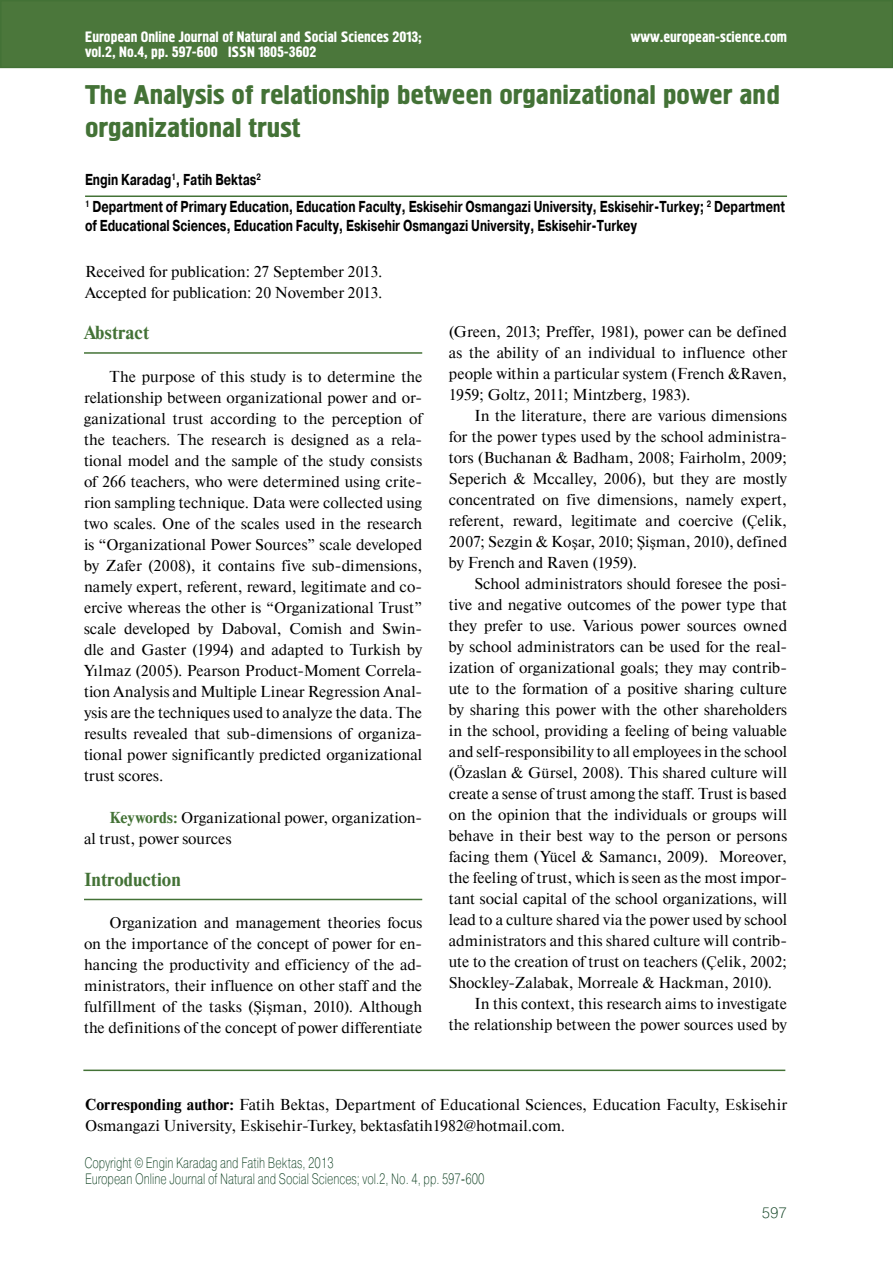
<style>
.page{position:relative;width:893px;height:1263px;background:#fff}
.page>*{position:absolute;margin:0;border:0;box-sizing:border-box;transform-origin:0 0}
.t1{font:27px/32.4px "Hermes C";color:#437236;scale:1.11 1}
.t2{font:700 18.75px "Newton C";color:#437236}
.t3{font:15.75px/21px "Newton C";letter-spacing:.005em;color:#000;text-align:justify}
.t4{font:700 15.75px/27.5px "Pragmatica C";color:#000;scale:.75 1}
.t5{font:15px "Pragmatica Light C";color:#0d3f20;scale:.75 1}
.t6{font:15px/15.5px "Hermes C";color:#fff}
.t7{font:15px "Pragmatica Light C";color:#0d3f20}
.s1{font-family:"Times New Roman"}
.s2{font-weight:700;color:#437236}
.s3{font-weight:700}
</style>
<div class="page">
<div style="left:1px;top:1px;width:891px;height:66px;background:#4b773b"></div>
<div style="left:0;top:0;width:892px;height:68px;border:2px solid #437236"></div>
<hr style="left:83px;top:1070px;width:702px;height:1px;background:#437236">
<hr style="left:85px;top:196px;width:702px;height:1px;background:#437236">
<hr style="left:84px;top:352px;width:338px;height:2px;background:#437236">
<hr style="left:84px;top:899px;width:338px;height:1px;background:#437236">
<p class="t6" style="left:228px;top:29px;width:195px;text-indent:-143px">European Online Journal of Natural and Social Sciences 2013;<br>ISSN 1805-3602</p>
<p class="t6" style="left:630px;top:30px;width:158px">www.european-science.com</p>
<p class="t6" style="left:85px;top:45px;width:134px">vol.2, No.4, pp. 597-600</p>
<h1 class="t1" style="left:85px;top:80px;width:627px">The Analysis of relationship between organizational power and organizational trust</h1>
<p class="t4" style="left:85px;top:167px;width:934px">Engin Karadag<sup>1</sup>, Fatih Bektas<sup>2<br>1</sup> Department of Primary Education, Education Faculty, Eskisehir Osmangazi University, Eskisehir-Turkey; <sup>2</sup> Department</p>
<p class="t4" style="left:85px;top:213px;width:737px">of Educational Sciences, Education Faculty, Eskisehir Osmangazi University, Eskisehir-Turkey</p>
<p class="t3" style="left:85px;top:262px;width:299px">Received for publication: 27 September 2013.<br>Accepted for publication: 20 November 2013.</p>
<p class="t2" style="left:84px;top:325px;width:67px">Abstract</p>
<p class="t3" style="left:84px;top:367px;width:340px;text-indent:26px">The purpose of this study is to determine the relationship between organizational power and or&shy;ganizational trust according to the perception of the teachers. The research is designed as a rela&shy;tional model and the sample of the study consists of 266 teachers, who were determined using crite&shy;rion sampling technique. Data were collected using two scales. One of the scales used in the research is “Organizational Power Sources” scale developed by Zafer (2008), it contains five sub-dimensions, namely expert, referent, reward, legitimate and co&shy;ercive whereas the other is “Organizational Trust” scale developed by Daboval, Comish and Swin&shy;dle and Gaster (1994) and adapted to Turkish by Y<span class="s1">ı</span>lmaz (2005). Pearson Product-Moment Correla&shy;tion Analysis and Multiple Linear Regression Anal&shy;ysis are the techniques used to analyze the data. The results revealed that sub-dimensions of organiza&shy;tional power significantly predicted organizational trust scores.</p>
<p class="t3" style="left:84px;top:808px;width:340px;text-indent:26px"><span class="s2">Keywords:</span> Organizational power, organization&shy;al trust, power sources</p>
<p class="t2" style="left:84px;top:872px;width:98px">Introduction</p>
<p class="t3" style="left:84px;top:913px;width:340px;text-indent:26px">Organization and management theories focus on the importance of the concept of power for en&shy;hancing the productivity and efficiency of the ad&shy;ministrators, their influence on other staff and the fulfillment of the tasks (<span class="s1">Ş</span>i<span class="s1">ş</span>man, 2010). Although the definitions of the concept of power differentiate</p>
<p class="t3" style="left:449px;top:322px;width:340px">(Green, 2013; Preffer, 1981), power can be defined as the ability of an individual to influence other people within a particular system (French &amp;Raven, 1959; Goltz, 2011; Mintzberg, 1983).</p>
<p class="t3" style="left:449px;top:406px;width:340px;text-indent:26px">In the literature, there are various dimensions for the power types used by the school administra&shy;tors (Buchanan &amp; Badham, 2008; Fairholm, 2009; Seperich &amp; Mccalley, 2006), but they are mostly concentrated on five dimensions, namely expert, referent, reward, legitimate and coercive (<span class="s1">Ç</span>elik, 2007; Sezgin &amp; Ko<span class="s1">ş</span>ar, 2010; <span class="s1">Ş</span>i<span class="s1">ş</span>man, 2010), defined by French and Raven (1959).</p>
<p class="t3" style="left:474px;top:574px;width:314px">School administrators should foresee the posi-</p>
<p class="t3" style="left:449px;top:595px;width:339px">tive and negative outcomes of the power type that</p>
<p class="t3" style="left:449px;top:616px;width:340px">they prefer to use. Various power sources owned</p>
<p class="t3" style="left:449px;top:637px;width:340px">by school administrators can be used for the real-</p>
<p class="t3" style="left:449px;top:658px;width:340px">ization of organizational goals; they may contrib-</p>
<p class="t3" style="left:449px;top:679px;width:340px">ute to the formation of a positive sharing culture</p>
<p class="t3" style="left:449px;top:700px;width:340px">by sharing this power with the other shareholders</p>
<p class="t3" style="left:449px;top:721px;width:340px">in the school, providing a feeling of being valuable</p>
<p class="t3" style="left:449px;top:742px;width:340px">and self-responsibility to all employees in the school</p>
<p class="t3" style="left:449px;top:763px;width:340px">(<span class="s1">Ö</span>zaslan &amp; G<span class="s1">ü</span>rsel, 2008). This shared culture will</p>
<p class="t3" style="left:449px;top:784px;width:340px">create a sense of trust among the staff. Trust is based</p>
<p class="t3" style="left:449px;top:805px;width:340px">on the opinion that the individuals or groups will</p>
<p class="t3" style="left:449px;top:826px;width:340px">behave in their best way to the person or persons</p>
<p class="t3" style="left:449px;top:847px;width:340px">facing them (Y<span class="s1">ü</span>cel &amp; Samanc<span class="s1">ı</span>, 2009). Moreover,</p>
<p class="t3" style="left:449px;top:868px;width:340px">the feeling of trust, which is seen as the most impor-</p>
<p class="t3" style="left:449px;top:889px;width:340px">tant social capital of the school organizations, will</p>
<p class="t3" style="left:449px;top:910px;width:340px">lead to a culture shared via the power used by school</p>
<p class="t3" style="left:449px;top:931px;width:340px">administrators and this shared culture will contrib-</p>
<p class="t3" style="left:449px;top:952px;width:340px">ute to the creation of trust on teachers (<span class="s1">Ç</span>elik, 2002;</p>
<p class="t3" style="left:449px;top:973px;width:325px">Shockley-Zalabak, Morreale &amp; Hackman, 2010).</p>
<p class="t3" style="left:474px;top:994px;width:314px">In this context, this research aims to investigate</p>
<p class="t3" style="left:449px;top:1015px;width:340px">the relationship between the power sources used by</p>
<p class="t3" style="left:85px;top:1095px;width:703px"><span class="s3">Corresponding author:</span> Fatih Bektas, Department of Educational Sciences, Education Faculty, Eskisehir<br>Osmangazi University, Eskisehir-Turkey, bektasfatih1982@hotmail.com.</p>
<p class="t5" style="left:84px;top:1157px;width:334px">Copyright © Engin Karadag and Fatih Bektas, 2013</p>
<p class="t5" style="left:85px;top:1173px;width:534px">European Online Journal of Natural and Social Sciences; vol.2, No. 4, pp. 597-600</p>
<p class="t7" style="left:762px;top:1208px;width:27px">597</p>
</div>
